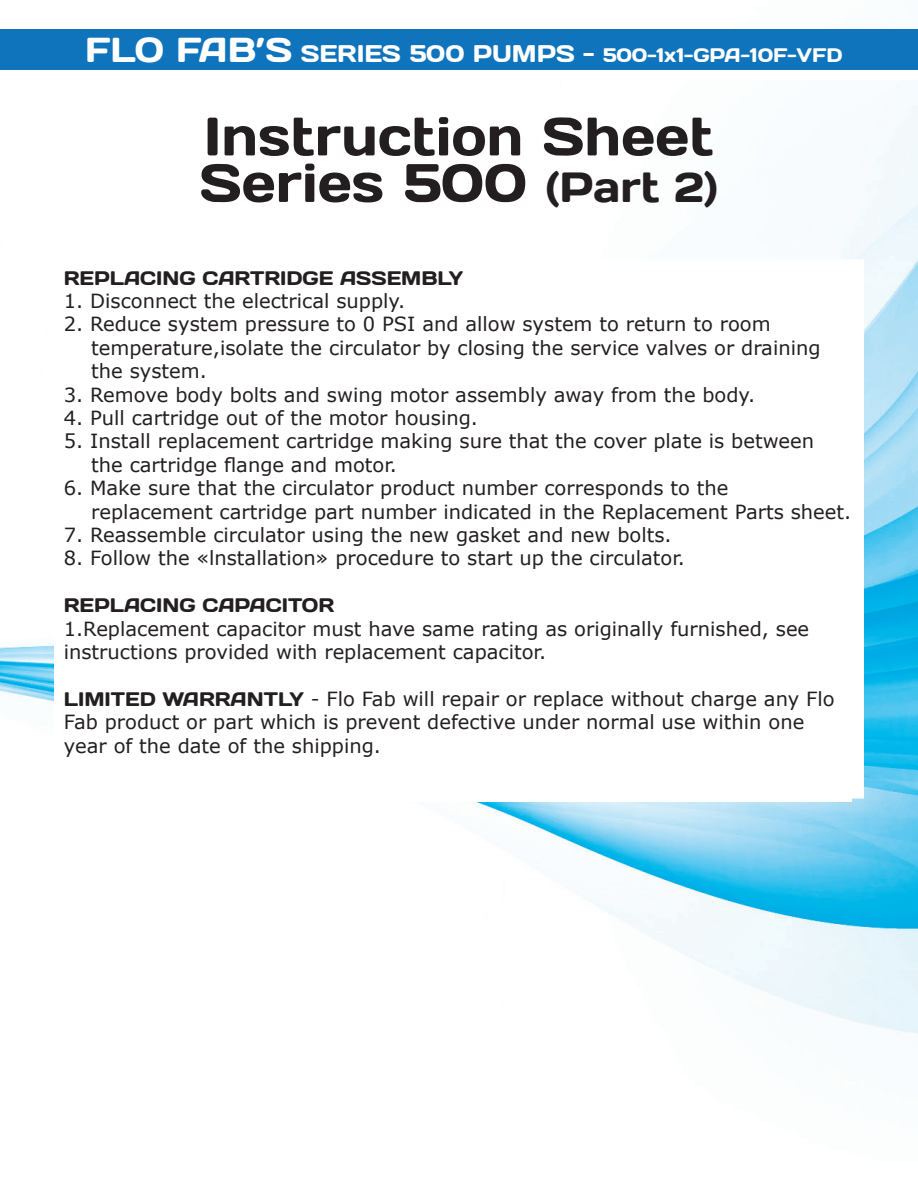
<style>
.page{position:relative;width:918px;height:1188px;background:#fff}
.page>*{position:absolute;margin:0;border:0;box-sizing:border-box;transform-origin:0 0}
.t1{font:54px "Days";color:#231f20}
.t2{font:19.5px/23.4px "Verdana";color:#231f20}
.t3{font:19.5px "Days";color:#231f20}
.t4{font:19.5px "Days";color:#fff}
.s1{font-size:34.5px}
.s2{font-size:24px}
.s3{font-size:42px}
.s4{font-family:"Days"}
</style>
<div class="page">
<img style="left:0;top:81px;width:918px;height:953px">
<div style="left:54px;top:259px;width:810px;height:540px;background:#fff"></div>
<div style="left:0;top:29px;width:918px;height:41px;background:#1074bc"></div>
<div style="left:64px;top:269px;width:788px;height:532px;background:#fff"></div>
<p class="t4" style="left:85px;top:42px;width:759px"><span class="s1">FLO FAB’S</span> <span class="s2">SERIES 500 PUMPS -</span> 500-1x1-GPA-10F-VFD</p>
<p class="t1" style="left:204px;top:102px;width:511px">Instruction Sheet</p>
<p class="t1" style="left:200px;top:148px;width:520px">Series 500 <span class="s3">(Part 2)</span></p>
<p class="t3" style="left:64px;top:265px;width:401px">REPLACING CARTRIDGE ASSEMBLY</p>
<p class="t2" style="left:64px;top:289px;width:343px">1. Disconnect the electrical supply.</p>
<p class="t2" style="left:64px;top:312px;width:708px">2. Reduce system pressure to 0 PSI and allow system to return to room</p>
<p class="t2" style="left:91px;top:336px;width:731px">temperature,isolate the circulator by closing the service valves or draining</p>
<p class="t2" style="left:91px;top:359px;width:117px">the system.</p>
<p class="t2" style="left:64px;top:383px;width:693px">3. Remove body bolts and swing motor assembly away from the body.</p>
<p class="t2" style="left:64px;top:406px;width:416px">4. Pull cartridge out of the motor housing.</p>
<p class="t2" style="left:64px;top:429px;width:752px">5. Install replacement cartridge making sure that the cover plate is between</p>
<p class="t2" style="left:91px;top:453px;width:307px">the cartridge flange and motor.</p>
<p class="t2" style="left:64px;top:476px;width:666px">6. Make sure that the circulator product number corresponds to the</p>
<p class="t2" style="left:91px;top:500px;width:762px">replacement cartridge part number indicated in the Replacement Parts sheet.</p>
<p class="t2" style="left:64px;top:523px;width:609px">7. Reassemble circulator using the new gasket and new bolts.</p>
<p class="t2" style="left:64px;top:546px;width:623px">8. Follow the «lnstallation» procedure to start up the circulator.</p>
<p class="t3" style="left:64px;top:593px;width:272px">REPLACING CAPACITOR</p>
<p class="t2" style="left:64px;top:617px;width:747px">1.Replacement capacitor must have same rating as originally furnished, see instructions provided with replacement capacitor.</p>
<p class="t2" style="left:64px;top:687px;width:772px"><span class="s4">LIMITED WARRANTLY</span> - Flo Fab will repair or replace without charge any Flo<br>Fab product or part which is prevent defective under normal use within one year of the date of the shipping.</p>
</div>
